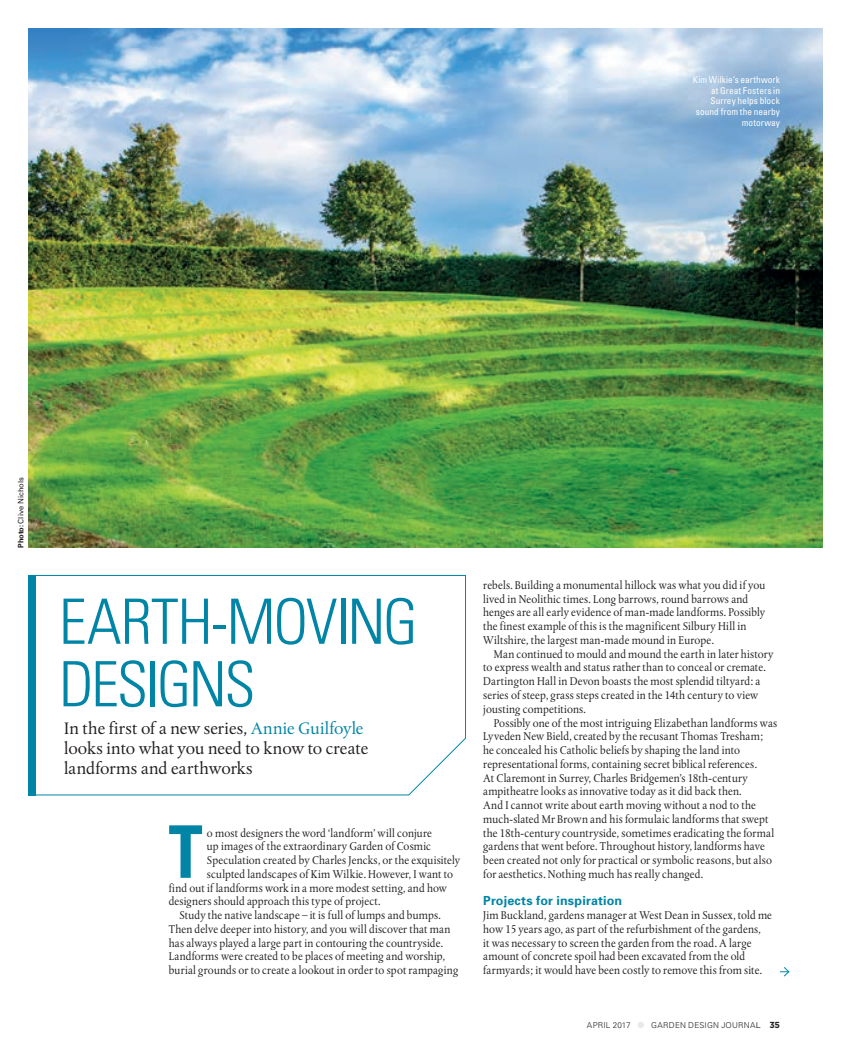
<style>
.page{position:relative;width:851px;height:1053px;background:#fff}
.page>*{position:absolute;margin:0;border:0;box-sizing:border-box;transform-origin:0 0}
.t1{font:700 condensed 72.62px "Univers";color:#0085a6;scale:.93 1}
.t2{font:300 condensed 62.5px/62.5px "Univers";letter-spacing:-.035em;color:#0085a6}
.t3{font:17.5px/20px "Albertina MT Regular Os F";color:#231f20}
.t4{font:700 12.5px "Univers";letter-spacing:.01em;color:#0085a6}
.t5{font:11.88px/13.8px "Albertina";letter-spacing:.01em;color:#231f20;scale:.93 1}
.t6{font:condensed 9.38px/10.6px "Univers";letter-spacing:.005em;color:#fff;text-align:right}
.t7{font:300 8.12px "Univers";letter-spacing:.025em;color:#231f20}
.t8{font:7.5px "Univers";color:#231f20}
.s1{font-weight:700}
.s2{color:#0085a6}
.s3{font-family:"Gotham";font-weight:400}
.s4{font-family:"Gotham";font-weight:700;font-size:8.75px}
</style>
<div class="page">
<img style="left:28px;top:28px;width:794px;height:519px">
<svg style="left:28px;top:575px;width:438px;height:220px"></svg>
<div style="left:637px;top:1021px;width:7px;height:7px;background:#e6eaed;border-radius:50%"></div>
<svg style="left:780px;top:967px;width:10px;height:10px"></svg>
<p class="t6" style="left:692px;top:74px;width:89px">Kim Wilkie’s earthwork at Great Fosters in<br>Surrey helps block sound from the nearby motorway</p>
<p class="t8" style="left:16px;top:547px;width:72px;rotate:-90deg"><span class="s1">Photo:</span> Clive Nichols</p>
<h2 class="t2" style="left:59px;top:590px;width:360px">EARTH-MOVING<br>DESIGNS</h2>
<h3 class="t3" style="left:64px;top:718px;width:305px">In the first of a new series, <span class="s2">Annie Guilfoyle </span>looks into what you need to know to create landforms and earthworks</h3>
<h1 class="t1" style="left:169px;top:807px;width:38px">T</h1>
<p class="t5" style="left:207px;top:825px;width:243px">o most designers the word ‘landform’ will conjure</p>
<p class="t5" style="left:207px;top:839px;width:242px">up images of the extraordinary Garden of Cosmic</p>
<p class="t5" style="left:207px;top:853px;width:274px">Speculation created by Charles Jencks, or the exquisitely</p>
<p class="t5" style="left:207px;top:867px;width:266px">sculpted landscapes of Kim Wilkie. However, I want to</p>
<p class="t5" style="left:169px;top:880px;width:301px">find out if landforms work in a more modest setting, and how</p>
<p class="t5" style="left:169px;top:894px;width:229px">designers should approach this type of project.</p>
<p class="t5" style="left:179px;top:908px;width:283px">Study the native landscape – it is full of lumps and bumps.</p>
<p class="t5" style="left:169px;top:922px;width:304px">Then delve deeper into history, and you will discover that man</p>
<p class="t5" style="left:169px;top:935px;width:296px">has always played a large part in contouring the countryside.</p>
<p class="t5" style="left:169px;top:949px;width:298px">Landforms were created to be places of meeting and worship,</p>
<p class="t5" style="left:169px;top:963px;width:313px">burial grounds or to create a lookout in order to spot rampaging</p>
<p class="t5" style="left:483px;top:578px;width:305px">rebels. Building a monumental hillock was what you did if you lived in Neolithic times. Long barrows, round barrows and henges are all early evidence of man-made landforms. Possibly the finest example of this is the magnificent Silbury Hill in Wiltshire, the largest man-made mound in Europe.</p>
<p class="t5" style="left:483px;top:647px;width:313px;text-indent:11px">Man continued to mould and mound the earth in later history to express wealth and status rather than to conceal or cremate.<br>Dartington Hall in Devon boasts the most splendid tiltyard: a series of steep, grass steps created in the 14th century to view jousting competitions.</p>
<p class="t5" style="left:483px;top:715px;width:318px;text-indent:11px">Possibly one of the most intriguing Elizabethan landforms was Lyveden New Bield, created by the recusant Thomas Tresham;<br>he concealed his Catholic beliefs by shaping the land into representational forms, containing secret biblical references.<br>At Claremont in Surrey, Charles Bridgemen’s 18th-century ampitheatre looks as innovative today as it did back then.<br>And I cannot write about earth moving without a nod to the much-slated Mr Brown and his formulaic landforms that swept the 18th-century countryside, sometimes eradicating the formal gardens that went before. Throughout history, landforms have been created not only for practical or symbolic reasons, but also for aesthetics. Nothing much has really changed.</p>
<p class="t4" style="left:483px;top:893px;width:140px">Projects for inspiration</p>
<p class="t5" style="left:483px;top:908px;width:312px">Jim Buckland, gardens manager at West Dean in Sussex, told me how 15 years ago, as part of the refurbishment of the gardens,<br>it was necessary to screen the garden from the road. A large amount of concrete spoil had been excavated from the old farmyards; it would have been costly to remove this from site.</p>
<p class="t7" style="left:587px;top:1020px;width:45px">APRIL 2017</p>
<p class="t7" style="left:651px;top:1020px;width:130px">GARDEN DESIGN JOURNA<span class="s3">L</span> <span class="s4">35</span></p>
</div>
